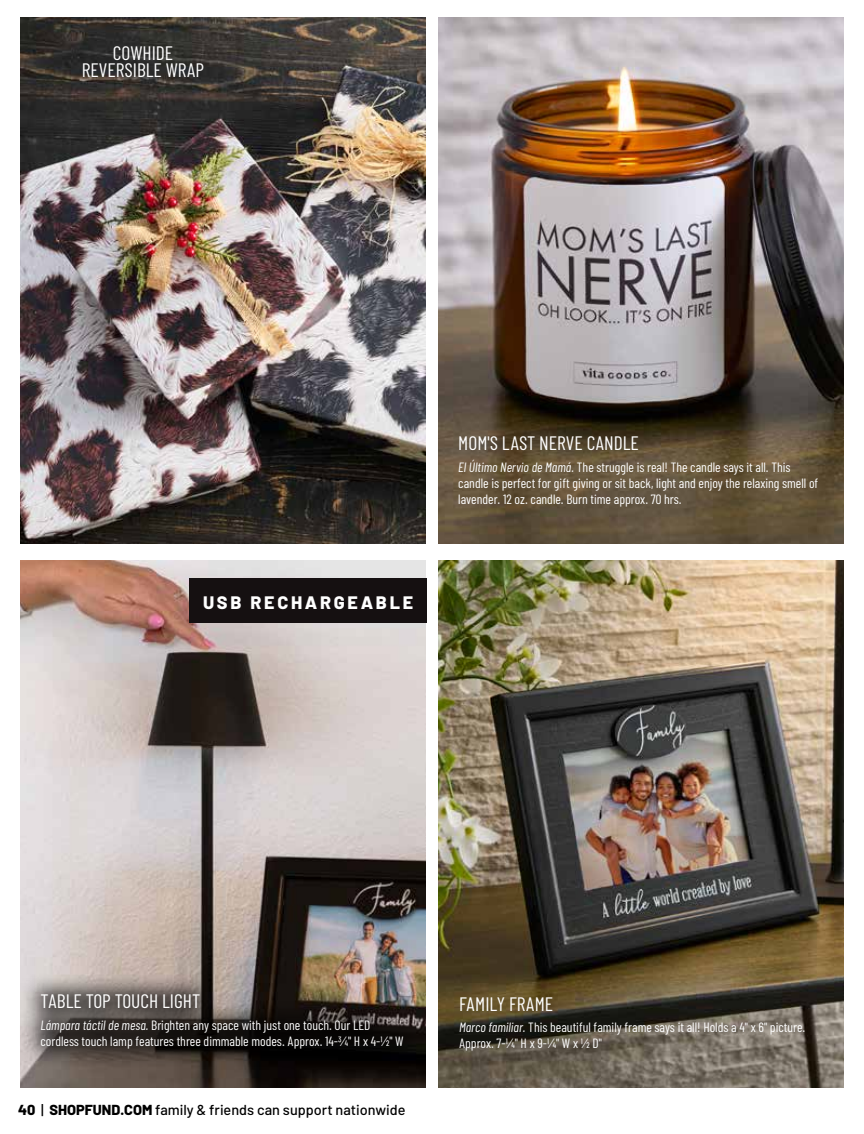
<style>
.page{position:relative;width:864px;height:1134px;background:#fff}
.page>*{position:absolute;margin:0;border:0;box-sizing:border-box;transform-origin:0 0}
.t1{font:19.5px/16.5px "Barlow Condensed";color:#fff;text-align:center}
.t2{font:800 18px "Barlow";letter-spacing:.15em;color:#fff}
.t3{font:500 14.4px "Barlow";color:#000}
.t4{font:13.5px/16.2px "Barlow Condensed";color:#fff}
.s1{font-style:italic}
.s2{font-weight:800;color:#fff}
</style>
<div class="page">
<img style="left:439px;top:561px;width:405px;height:526px">
<img style="left:20px;top:561px;width:405px;height:526px">
<img style="left:21px;top:17px;width:405px;height:527px">
<img style="left:438px;top:17px;width:405px;height:527px">
<div style="left:20px;top:973px;width:404px;height:97px;background:#000;opacity:.75"></div>
<div style="left:190px;top:578px;width:237px;height:45px;background:#151011"></div>
<h1 class="t1" style="left:82px;top:44px;width:124px">COWHIDE<br>REVERSIBLE WRAP</h1>
<h2 class="t2" style="left:203px;top:589px;width:212px">USB RECHARGEABLE</h2>
<h1 class="t1" style="left:458px;top:435px;width:182px">MOM'S LAST NERVE CANDLE</h1>
<p class="t4" style="left:458px;top:459px;width:362px"><span class="s1">El Último Nervio de Mamá.</span> The struggle is real! The candle says it all. This candle is perfect for gift giving or sit back, light and enjoy the relaxing smell of lavender. 12 oz. candle. Burn time approx. 70 hrs.</p>
<h1 class="t1" style="left:40px;top:993px;width:161px">TABLE TOP TOUCH LIGHT</h1>
<p class="t4" style="left:40px;top:1017px;width:365px"><span class="s1">Lámpara táctil de mesa.</span> Brighten any space with just one touch. Our LED cordless touch lamp features three dimmable modes. Approx. 14-3/4" H x 4-1/2" W</p>
<p class="t3" style="left:18px;top:1101px;width:389px"><span class="s2">40</span> | <span class="s2">SHOPFUND.COM</span> family &amp; friends can support nationwide</p>
<h1 class="t1" style="left:459px;top:995px;width:96px">FAMILY FRAME</h1>
<p class="t4" style="left:459px;top:1019px;width:348px"><span class="s1">Marco familiar.</span> This beautiful family frame says it all! Holds a 4" x 6" picture.<br>Approx. 7-1/4" H x 9-1/4" W x 1/2 D"</p>
</div>
